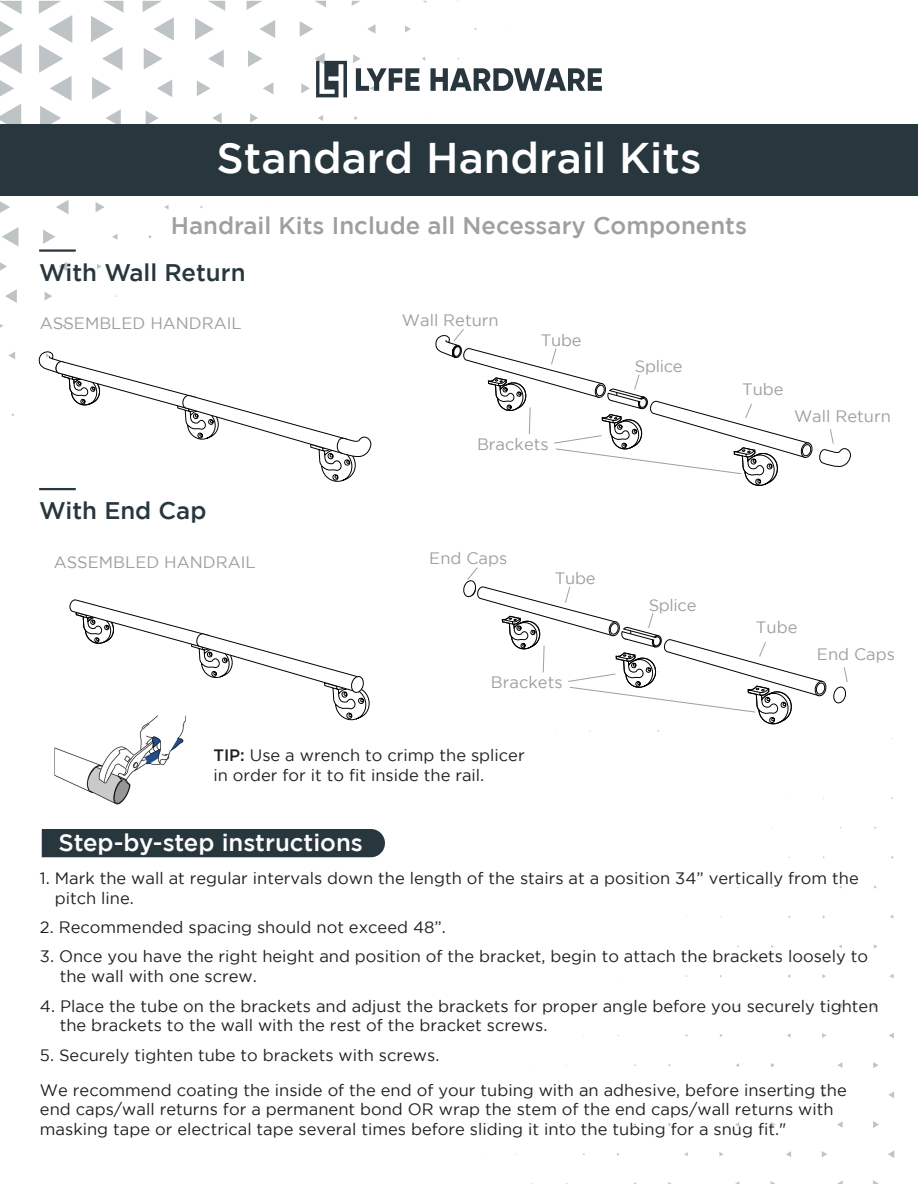
<style>
.page{position:relative;width:918px;height:1186px;background:#fff}
.page>*{position:absolute;margin:0;border:0;box-sizing:border-box;transform-origin:0 0}
.t1{font:500 42.75px "Gotham";color:#fff}
.t2{font:500 24px "Gotham";color:#9d9fa2}
.t3{font:500 24px "Gotham";color:#fff}
.t4{font:500 24px "Gotham";color:#28373e}
.t5{font:16.5px/19.8px "Gotham";color:#231f20}
.t6{font:16.5px "Gotham";color:#9d9fa2}
.s1{font-weight:500}
</style>
<div class="page">
<svg style="left:354px;top:116px;width:4px;height:4px"></svg>
<svg style="left:318px;top:115px;width:5px;height:6px"></svg>
<svg style="left:250px;top:113px;width:8px;height:10px"></svg>
<svg style="left:212px;top:113px;width:10px;height:11px"></svg>
<svg style="left:164px;top:205px;width:5px;height:5px"></svg>
<svg style="left:263px;top:82px;width:10px;height:12px"></svg>
<svg style="left:197px;top:80px;width:14px;height:16px"></svg>
<svg style="left:112px;top:234px;width:6px;height:6px"></svg>
<svg style="left:248px;top:50px;width:14px;height:17px"></svg>
<svg style="left:208px;top:50px;width:16px;height:18px"></svg>
<svg style="left:157px;top:80px;width:15px;height:17px"></svg>
<svg style="left:146px;top:111px;width:13px;height:14px"></svg>
<svg style="left:96px;top:202px;width:9px;height:10px"></svg>
<svg style="left:97px;top:264px;width:5px;height:5px"></svg>
<svg style="left:405px;top:25px;width:6px;height:7px"></svg>
<svg style="left:367px;top:24px;width:9px;height:10px"></svg>
<svg style="left:300px;top:21px;width:13px;height:16px"></svg>
<svg style="left:260px;top:20px;width:15px;height:18px"></svg>
<svg style="left:195px;top:18px;width:19px;height:22px"></svg>
<svg style="left:144px;top:48px;width:19px;height:21px"></svg>
<svg style="left:106px;top:109px;width:15px;height:16px"></svg>
<svg style="left:56px;top:200px;width:13px;height:14px"></svg>
<svg style="left:43px;top:230px;width:12px;height:14px"></svg>
<svg style="left:59px;top:262px;width:8px;height:9px"></svg>
<svg style="left:352px;top:1px;width:8px;height:5px"></svg>
<svg style="left:315px;top:1px;width:11px;height:7px"></svg>
<svg style="left:247px;top:1px;width:15px;height:9px"></svg>
<svg style="left:208px;top:1px;width:17px;height:10px"></svg>
<svg style="left:143px;top:1px;width:31px;height:40px"></svg>
<svg style="left:92px;top:77px;width:19px;height:23px"></svg>
<svg style="left:2px;top:227px;width:17px;height:20px"></svg>
<svg style="left:45px;top:292px;width:7px;height:8px"></svg>
<svg style="left:62px;top:324px;width:4px;height:4px"></svg>
<svg style="left:91px;top:1px;width:32px;height:69px"></svg>
<svg style="left:0;top:201px;width:10px;height:12px"></svg>
<svg style="left:0;top:262px;width:7px;height:9px"></svg>
<svg style="left:5px;top:289px;width:12px;height:14px"></svg>
<svg style="left:0;top:104px;width:21px;height:21px"></svg>
<svg style="left:8px;top:352px;width:7px;height:7px"></svg>
<svg style="left:39px;top:1px;width:33px;height:124px"></svg>
<svg style="left:0;top:43px;width:22px;height:31px"></svg>
<svg style="left:0;top:80px;width:14px;height:17px"></svg>
<svg style="left:0;top:1px;width:22px;height:13px"></svg>
<svg style="left:0;top:21px;width:14px;height:16px"></svg>
<svg style="left:719px;top:1152px;width:5px;height:4px"></svg>
<svg style="left:735px;top:1122px;width:4px;height:5px"></svg>
<svg style="left:787px;top:1033px;width:4px;height:5px"></svg>
<svg style="left:822px;top:974px;width:4px;height:4px"></svg>
<svg style="left:771px;top:1122px;width:4px;height:5px"></svg>
<svg style="left:786px;top:1092px;width:5px;height:5px"></svg>
<svg style="left:822px;top:1033px;width:4px;height:5px"></svg>
<svg style="left:838px;top:1003px;width:4px;height:5px"></svg>
<svg style="left:786px;top:1151px;width:5px;height:6px"></svg>
<svg style="left:822px;top:1092px;width:5px;height:6px"></svg>
<svg style="left:838px;top:1062px;width:4px;height:6px"></svg>
<svg style="left:874px;top:1003px;width:4px;height:5px"></svg>
<svg style="left:889px;top:974px;width:5px;height:4px"></svg>
<svg style="left:822px;top:1151px;width:5px;height:6px"></svg>
<svg style="left:837px;top:1121px;width:6px;height:7px"></svg>
<svg style="left:873px;top:1062px;width:6px;height:6px"></svg>
<svg style="left:889px;top:1032px;width:5px;height:6px"></svg>
<svg style="left:837px;top:1180px;width:6px;height:4px"></svg>
<svg style="left:873px;top:1121px;width:6px;height:7px"></svg>
<svg style="left:888px;top:1091px;width:6px;height:7px"></svg>
<svg style="left:873px;top:1180px;width:6px;height:4px"></svg>
<svg style="left:888px;top:1151px;width:6px;height:7px"></svg>
<div style="left:0;top:125px;width:918px;height:71px;background:#28373e"></div>
<svg style="left:353px;top:54px;width:72px;height:37px"></svg>
<svg style="left:431px;top:68px;width:171px;height:23px"></svg>
<svg style="left:301px;top:53px;width:46px;height:44px"></svg>
<svg style="left:834px;top:448px;width:17px;height:19px"></svg>
<svg style="left:435px;top:335px;width:342px;height:151px"></svg>
<svg style="left:38px;top:351px;width:334px;height:131px"></svg>
<svg style="left:453px;top:329px;width:381px;height:146px"></svg>
<div style="left:42px;top:829px;width:343px;height:28px;background:#28373e"></div>
<svg style="left:69px;top:599px;width:301px;height:122px"></svg>
<svg style="left:824px;top:680px;width:23px;height:24px"></svg>
<svg style="left:463px;top:579px;width:361px;height:145px"></svg>
<hr style="left:39px;top:488px;width:37px;height:2px;background:#28373e">
<hr style="left:39px;top:249px;width:37px;height:3px;background:#28373e">
<img style="left:54px;top:712px;width:151px;height:93px">
<h1 class="t1" style="left:217px;top:134px;width:486px">Standard Handrail Kits</h1>
<h2 class="t2" style="left:171px;top:212px;width:578px">Handrail Kits Include all Necessary Components</h2>
<h2 class="t4" style="left:39px;top:259px;width:208px">With Wall Return</h2>
<p class="t6" style="left:40px;top:314px;width:204px">ASSEMBLED HANDRAIL</p>
<h2 class="t4" style="left:39px;top:497px;width:169px">With End Cap</h2>
<p class="t6" style="left:54px;top:553px;width:204px">ASSEMBLED HANDRAIL</p>
<p class="t6" style="left:402px;top:311px;width:98px">Wall Return</p>
<p class="t6" style="left:541px;top:331px;width:42px">Tube</p>
<p class="t6" style="left:477px;top:435px;width:73px">Brackets</p>
<p class="t6" style="left:429px;top:549px;width:80px">End Caps</p>
<p class="t6" style="left:555px;top:569px;width:42px">Tube</p>
<p class="t6" style="left:491px;top:673px;width:73px">Brackets</p>
<p class="t5" style="left:213px;top:745px;width:313px"><span class="s1">TIP:</span> Use a wrench to crimp the splicer in order for it to fit inside the rail.</p>
<h2 class="t3" style="left:58px;top:828px;width:306px">Step-by-step instructions</h2>
<p class="t6" style="left:635px;top:357px;width:49px">Splice</p>
<p class="t6" style="left:649px;top:596px;width:49px">Splice</p>
<p class="t6" style="left:742px;top:380px;width:43px">Tube</p>
<p class="t6" style="left:794px;top:407px;width:98px">Wall Return</p>
<p class="t6" style="left:756px;top:618px;width:43px">Tube</p>
<p class="t6" style="left:817px;top:645px;width:80px">End Caps</p>
<p class="t5" style="left:55px;top:868px;width:806px;text-indent:-15px">1. Mark the wall at regular intervals down the length of the stairs at a position 34” vertically from the pitch line.</p>
<p class="t5" style="left:40px;top:917px;width:407px">2. Recommended spacing should not exceed 48”.</p>
<p class="t5" style="left:60px;top:946px;width:810px;text-indent:-20px">3. Once you have the right height and position of the bracket, begin to attach the brackets loosely to the wall with one screw.</p>
<p class="t5" style="left:60px;top:996px;width:820px;text-indent:-20px">4. Place the tube on the brackets and adjust the brackets for proper angle before you securely tighten the brackets to the wall with the rest of the bracket screws.</p>
<p class="t5" style="left:40px;top:1045px;width:401px">5. Securely tighten tube to brackets with screws.</p>
<p class="t5" style="left:40px;top:1080px;width:808px">We recommend coating the inside of the end of your tubing with an adhesive, before inserting the end caps/wall returns for a permanent bond OR wrap the stem of the end caps/wall returns with masking tape or electrical tape several times before sliding it into the tubing for a snug fit."</p>
</div>
